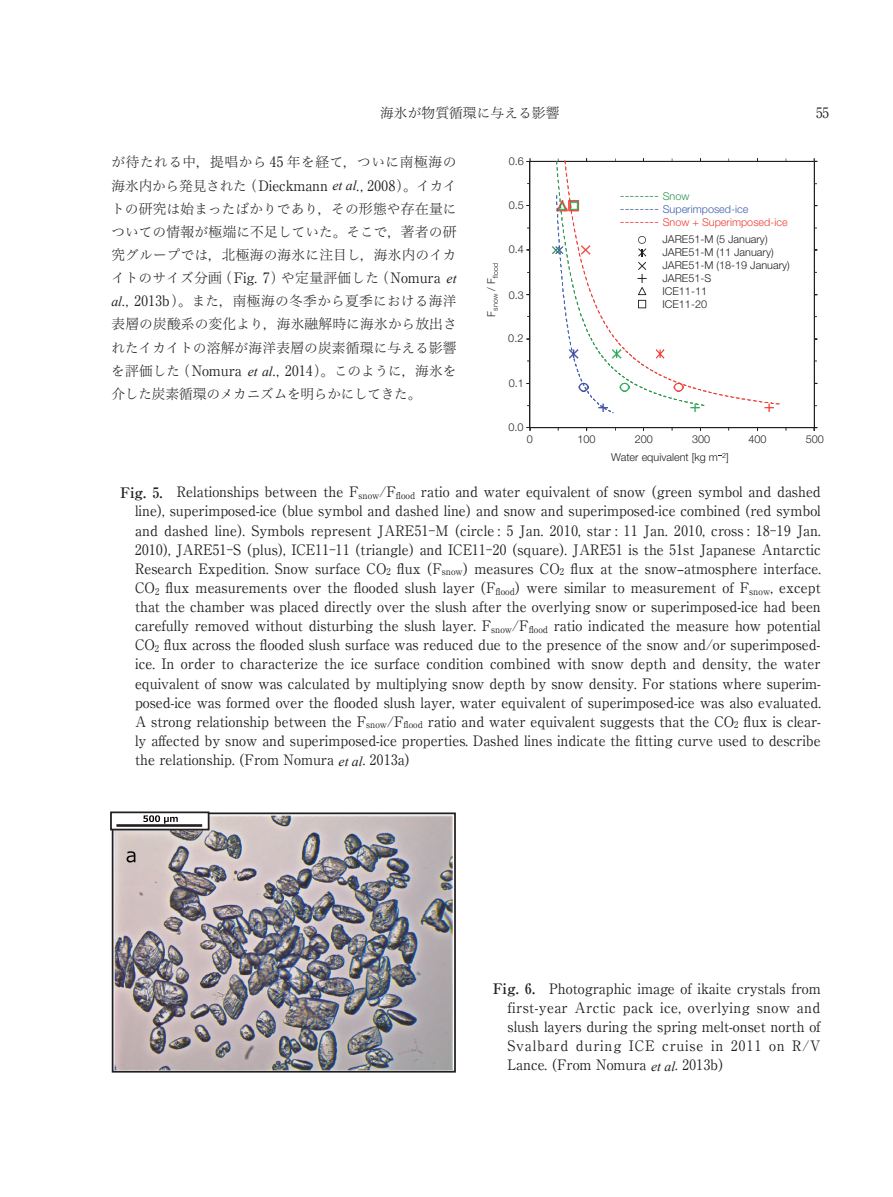
<style>
.page{position:relative;width:893px;height:1197px;background:#fff}
.page>*{position:absolute;margin:0;border:0;box-sizing:border-box;transform-origin:0 0}
.t1{font:300 18.15px "Helvetica Neue";color:#231f20}
.t2{font:14.4px/19.2px "Ryumin Pro";color:#231f20;text-align:justify;scale:.96 1}
.t3{font:14.4px "Ryumin Pro";color:#231f20;scale:.91 1}
.海研本文ひらW_RL0123_1W{font:13.8px/23.1px "Hira Min Std W2";letter-spacing:-.005em;color:#231f20;text-align:justify}
.t4{font:300 13.2px "Helvetica Neue";color:#2e854a}
.t5{font:300 10.8px/12.9px "Helvetica Neue";color:#231f20}
.t6{font:300 10.8px/12.9px "Helvetica Neue";color:#ee3e35}
.t7{font:300 7.2px "Helvetica Neue";color:#231f20}
.s1{font-family:"Ryumin Pro";font-size:14.4px}
.s2{font-family:"Times New Roman";font-style:italic}
.s3{font-size:10.8px;color:#2e964f}
.s4{font-size:13.2px;color:#405fab}
.s5{color:#405fab}
.s6{font-size:13.2px;color:#ee3035}
.s7{font-weight:700;font-size:14.55px}
.s8{font-family:"M Ma Century";font-size:13.8px}
.s9{font-family:"Times New Roman";font-style:italic;font-size:13.8px}
</style>
<div class="page">
<svg style="left:529px;top:162px;width:285px;height:265px"></svg>
<hr style="left:530px;top:161px;width:284px;height:1px;background:#231f20">
<hr style="left:814px;top:161px;width:1px;height:267px;background:#231f20">
<hr style="left:530px;top:161px;width:1px;height:267px;background:#231f20">
<hr style="left:530px;top:427px;width:284px;height:1px;background:#231f20">
<svg style="left:764px;top:404px;width:9px;height:8px"></svg>
<svg style="left:704px;top:162px;width:76px;height:242px"></svg>
<svg style="left:493px;top:263px;width:5px;height:15px"></svg>
<svg style="left:552px;top:158px;width:152px;height:255px"></svg>
<img style="left:115px;top:815px;width:338px;height:255px">
<div style="left:112px;top:812px;width:344px;height:261px;border:2px solid #231f20"></div>
<div style="left:111px;top:812px;width:98px;height:18px;background:#fff"></div>
<div style="left:110px;top:811px;width:99px;height:19px;border:2px solid #231f20"></div>
<hr style="left:116px;top:824px;width:86px;height:3px;background:#231f20">
<svg style="left:143px;top:815px;width:35px;height:9px"></svg>
<svg style="left:127px;top:851px;width:8px;height:11px"></svg>
<p class="海研本文ひらW_RL0123_1W" style="left:380px;top:101px;width:181px">海氷が物質循環に与える影響</p>
<p class="t3" style="left:816px;top:102px;width:16px">55</p>
<p class="海研本文ひらW_RL0123_1W" style="left:111px;top:150px;width:347px">が待たれる中，提唱から <span class="s1">45</span> 年を経て，ついに南極海の海氷内から発見された（<span class="s1">Dieckmann</span> <span class="s2">et al</span><span class="s1">., 2008</span>）。イカイトの研究は始まったばかりであり，その形態や存在量についての情報が極端に不足していた。そこで，著者の研究グループでは，北極海の海氷に注目し，海氷内のイカイトのサイズ分画（<span class="s1">Fig. 7</span>）や定量評価した（<span class="s1">Nomura</span> <span class="s2">et al</span><span class="s1">., 2013b</span>）。また，南極海の冬季から夏季における海洋表層の炭酸系の変化より，海氷融解時に海氷から放出されたイカイトの溶解が海洋表層の炭素循環に与える影響を評価した（<span class="s1">Nomura</span> <span class="s2">et al</span><span class="s1">., 2014</span>）。このように，海氷を介した炭素循環のメカニズムを明らかにしてきた。</p>
<p class="t5" style="left:509px;top:154px;width:17px">0.6</p>
<p class="t5" style="left:509px;top:199px;width:17px">0.5</p>
<p class="t5" style="left:509px;top:242px;width:17px">0.4</p>
<p class="t5" style="left:509px;top:288px;width:17px">0.3</p>
<p class="t5" style="left:508px;top:331px;width:17px">0.2</p>
<p class="t5" style="left:509px;top:377px;width:17px">0.1</p>
<p class="t5" style="left:508px;top:421px;width:17px">0.0</p>
<p class="t4" style="left:620px;top:187px;width:71px">-------- <span class="s3">Snow</span></p>
<p class="t6" style="left:620px;top:202px;width:169px"><span class="s4">--------</span> <span class="s5">Superimposed-ice </span><span class="s6">--------</span> Snow + Superimposed-ice</p>
<p class="t5" style="left:662px;top:233px;width:129px">JARE51-M (5 January)<br>JARE51-M (11 January)<br>JARE51-M (18-19 January)<br>JARE51-S<br>ICE11-11<br>ICE11-20</p>
<p class="t1" style="left:637px;top:266px;width:12px">+</p>
<p class="t7" style="left:491px;top:317px;width:40px;rotate:-90deg"><sup>F</sup>snow <sup>/</sup> <sup>F</sup></p>
<p class="t5" style="left:527px;top:432px;width:8px">0</p>
<p class="t5" style="left:578px;top:432px;width:20px">100</p>
<p class="t5" style="left:635px;top:432px;width:20px">200</p>
<p class="t5" style="left:692px;top:432px;width:20px">300</p>
<p class="t5" style="left:748px;top:432px;width:20px">400</p>
<p class="t5" style="left:806px;top:432px;width:20px">500</p>
<p class="t5" style="left:611px;top:450px;width:119px">Water equivalent [kg m <sup>2</sup>]</p>
<p class="t2" style="left:135px;top:481px;width:716px;text-indent:-15px"><span class="s7">Fig. 5.</span> Relationships between the F<sub>snow</sub>/F<sub>flood</sub> ratio and water equivalent of snow <span class="s8">(</span>green symbol and dashed line<span class="s8">)</span>, superimposed-ice <span class="s8">(</span>blue symbol and dashed line<span class="s8">)</span> and snow and superimposed-ice combined <span class="s8">(</span>red symbol and dashed line<span class="s8">)</span>. Symbols represent JARE51-M <span class="s8">(</span>circle : 5 Jan. 2010, star : 11 Jan. 2010, cross : 18-19 Jan.<br>2010<span class="s8">)</span>, JARE51-S <span class="s8">(</span>plus<span class="s8">)</span>, ICE11-11 <span class="s8">(</span>triangle<span class="s8">)</span> and ICE11-20 <span class="s8">(</span>square<span class="s8">)</span>. JARE51 is the 51st Japanese Antarctic Research Expedition. Snow surface CO<sub>2</sub> flux <span class="s8">(</span>F<sub>snow</sub><span class="s8">)</span> measures CO<sub>2</sub> flux at the snow‒atmosphere interface.<br>CO<sub>2</sub> flux measurements over the flooded slush layer <span class="s8">(</span>F<sub>flood</sub><span class="s8">)</span> were similar to measurement of F<sub>snow</sub>, except that the chamber was placed directly over the slush after the overlying snow or superimposed-ice had been carefully removed without disturbing the slush layer. F<sub>snow</sub>/F<sub>flood</sub> ratio indicated the measure how potential CO<sub>2</sub> flux across the flooded slush surface was reduced due to the presence of the snow and/or superimposed&shy;ice. In order to characterize the ice surface condition combined with snow depth and density, the water equivalent of snow was calculated by multiplying snow depth by snow density. For stations where superim&shy;posed-ice was formed over the flooded slush layer, water equivalent of superimposed-ice was also evaluated.<br>A strong relationship between the F<sub>snow</sub>/F<sub>flood</sub> ratio and water equivalent suggests that the CO<sub>2</sub> flux is clear&shy;ly affected by snow and superimposed-ice properties. Dashed lines indicate the fitting curve used to describe the relationship. <span class="s8">(</span>From Nomura <span class="s9">et al</span>. 2013a<span class="s8">)</span></p>
<p class="t2" style="left:508px;top:978px;width:328px;text-indent:-15px"><span class="s7">Fig. 6.</span> Photographic image of ikaite crystals from first-year Arctic pack ice, overlying snow and slush layers during the spring melt-onset north of Svalbard during ICE cruise in 2011 on R/V Lance. <span class="s8">(</span>From Nomura <span class="s9">et al</span>. 2013b<span class="s8">)</span></p>
</div>
